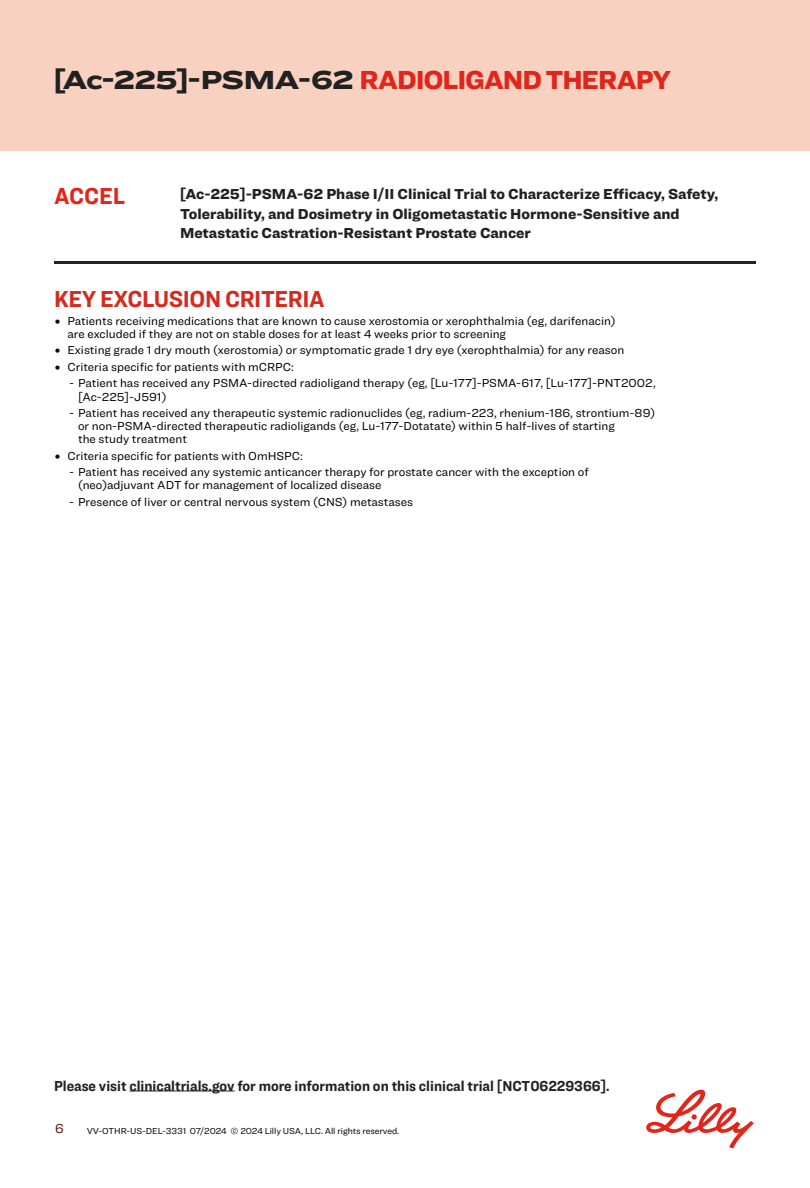
<style>
.page{position:relative;width:810px;height:1188px;background:#fff}
.page>*{position:absolute;margin:0;border:0;box-sizing:border-box;transform-origin:0 0}
.FC_Title_Thin{font:900 27px "Ringside";letter-spacing:-.045em;color:#e1251b}
.subhead{font:700 24px "Ringside Narrow";letter-spacing:-.015em;color:#d52b1e}
.subhead_-_STUDY{font:700 24px "Ringside Narrow";letter-spacing:-.005em;color:#e1251b}
.TRIAL_intro{font:900 15px/19.5px "Ringside";color:#212121}
.Please_visit_clinical_trial{font:700 15px "Ringside Narrow";color:#212121}
.t1{font:13.5px "Ringside";color:#521207}
.t2{font:12px/13.2px "Ringside";color:#000}
.t3{font:9px "Ringside";letter-spacing:-.01em;color:#000}
.s1{font-family:"Ringside Extra Wide";color:#212121}
.s2{font-family:"DIN Pro";font-weight:300;font-size:12.75px}
</style>
<div class="page">
<svg style="left:646px;top:1090px;width:108px;height:58px"></svg>
<div style="left:0;top:0;width:810px;height:150px;background:#f8d1c1"></div>
<hr style="left:129px;top:1091px;width:106px;height:1px;background:#212121">
<hr style="left:54px;top:261px;width:702px;height:3px;background:#212121">
<p class="FC_Title_Thin" style="left:54px;top:60px;width:619px"><span class="s1">[Ac-225]-PSMA-62</span> RADIOLIGAND THERAPY</p>
<p class="subhead_-_STUDY" style="left:54px;top:179px;width:73px">ACCEL</p>
<p class="TRIAL_intro" style="left:180px;top:184px;width:540px">[Ac-225]-PSMA-62 Phase I/II Clinical Trial to Characterize Efficacy, Safety,<br>Tolerability, and Dosimetry in Oligometastatic Hormone-Sensitive and<br>Metastatic Castration-Resistant Prostate Cancer</p>
<p class="subhead" style="left:54px;top:282px;width:272px">KEY EXCLUSION CRITERIA</p>
<p class="t2" style="left:68px;top:314px;width:550px;text-indent:-14px"><span class="s2">•</span> Patients receiving medications that are known to cause xerostomia or xerophthalmia (eg, darifenacin) are excluded if they are not on stable doses for at least 4 weeks prior to screening</p>
<p class="t2" style="left:54px;top:344px;width:572px"><span class="s2">•</span> Existing grade 1 dry mouth (xerostomia) or symptomatic grade 1 dry eye (xerophthalmia) for any reason</p>
<p class="t2" style="left:54px;top:360px;width:242px"><span class="s2">•</span> Criteria specific for patients with mCRPC:</p>
<p class="t2" style="left:78px;top:376px;width:579px;text-indent:-9px">- Patient has received any PSMA-directed radioligand therapy (eg, [Lu-177]-PSMA-617, [Lu-177]-PNT2002, [Ac-225]-J591)</p>
<p class="t2" style="left:78px;top:406px;width:579px;text-indent:-9px">- Patient has received any therapeutic systemic radionuclides (eg, radium-223, rhenium-186, strontium-89) or non-PSMA-directed therapeutic radioligands (eg, Lu-177-Dotatate) within 5 half-lives of starting<br>the study treatment</p>
<p class="t2" style="left:54px;top:449px;width:251px"><span class="s2">•</span> Criteria specific for patients with OmHSPC:</p>
<p class="t2" style="left:78px;top:465px;width:512px;text-indent:-9px">- Patient has received any systemic anticancer therapy for prostate cancer with the exception of (neo)adjuvant ADT for management of localized disease</p>
<p class="t2" style="left:69px;top:495px;width:346px">- Presence of liver or central nervous system (CNS) metastases</p>
<p class="Please_visit_clinical_trial" style="left:54px;top:1075px;width:557px">Please visit clinicaltrials.gov for more information on this clinical trial [NCT06229366].</p>
<p class="t1" style="left:55px;top:1119px;width:10px">6</p>
<p class="t3" style="left:87px;top:1124px;width:314px">VV-OTHR-US-DEL-3331 07/2024 © 2024 Lilly USA, LLC. All rights reserved.</p>
</div>
